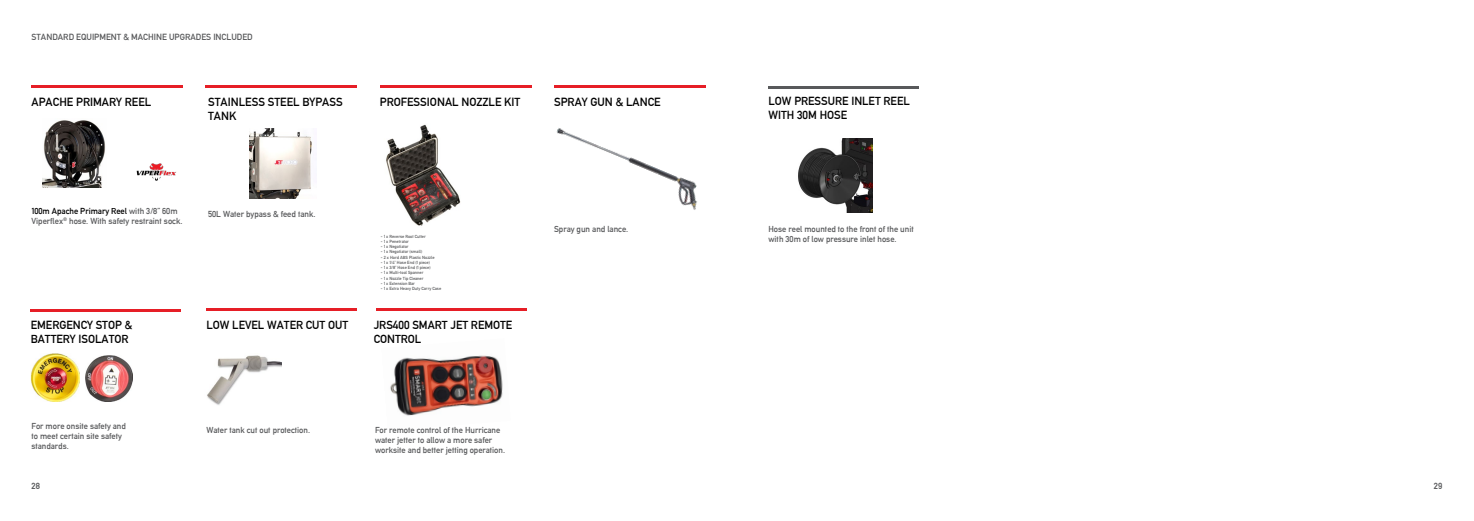
<style>
.page{position:relative;width:1474px;height:521px;background:#fff}
.page>*{position:absolute;margin:0;border:0;box-sizing:border-box;transform-origin:0 0}
.t1{font:11.64px/13.9px "Alte DIN1451 Mittelschrift";color:#000}
.t2{font:11.55px/13.8px "Alte DIN1451 Mittelschrift";color:#000}
.t3{font:8.75px "Alte DIN1451 Mittelschrift";color:#58595b}
.t4{font:8.75px "Alte DIN1451 Mittelschriftgepraegt";color:#58595b}
.t5{font:8.49px/10.2px "Alte DIN1451 Mittelschrift";color:#58595b}
.t6{font:4.38px "Alte DIN1451 Mittelschrift";color:#58595b}
.s1{color:#000}
</style>
<div class="page">
<img style="left:42px;top:120px;width:64px;height:67px">
<img style="left:249px;top:129px;width:63px;height:69px">
<img style="left:137px;top:163px;width:39px;height:18px">
<img style="left:556px;top:128px;width:141px;height:82px">
<hr style="left:32px;top:86px;width:151px;height:2px;background:#e61e26">
<hr style="left:206px;top:86px;width:151px;height:2px;background:#e61e26">
<hr style="left:380px;top:86px;width:151px;height:2px;background:#e61e26">
<hr style="left:554px;top:86px;width:151px;height:2px;background:#e61e26">
<img style="left:386px;top:124px;width:75px;height:102px">
<hr style="left:31px;top:309px;width:150px;height:2px;background:#e61e26">
<hr style="left:376px;top:308px;width:150px;height:3px;background:#e61e26">
<img style="left:31px;top:354px;width:49px;height:48px">
<img style="left:86px;top:355px;width:46px;height:46px">
<hr style="left:206px;top:308px;width:151px;height:3px;background:#e61e26">
<hr style="left:768px;top:86px;width:150px;height:3px;background:#58595b">
<img style="left:207px;top:355px;width:75px;height:50px">
<img style="left:390px;top:355px;width:113px;height:61px">
<img style="left:798px;top:138px;width:74px;height:75px">
<p class="t3" style="left:32px;top:31px;width:223px">STANDARD EQUIPMENT &amp; MACHINE UPGRADES INCLUDED</p>
<h1 class="t1" style="left:32px;top:95px;width:121px">APACHE PRIMARY REEL</h1>
<h1 class="t1" style="left:208px;top:95px;width:136px">STAINLESS STEEL BYPASS<br>TANK</h1>
<h1 class="t1" style="left:380px;top:95px;width:142px">PROFESSIONAL NOZZLE KIT</h1>
<h1 class="t1" style="left:554px;top:95px;width:108px">SPRAY GUN &amp; LANCE</h1>
<p class="t5" style="left:32px;top:205px;width:152px"><span class="s1">100m Apache Primary Reel</span> with 3/8” 60m<br>Viperflex<sup>®</sup> hose. With safety restraint sock.</p>
<p class="t5" style="left:208px;top:209px;width:109px">50L Water bypass &amp; feed tank.</p>
<p class="t6" style="left:381px;top:233px;width:46px">- 1 x Reverse Root Cutter</p>
<p class="t6" style="left:381px;top:239px;width:29px">- 1 x Penetrator</p>
<p class="t6" style="left:381px;top:244px;width:29px">- 1 x Negotiator</p>
<p class="t6" style="left:381px;top:249px;width:43px">- 1 x Negotiator (small)</p>
<p class="t6" style="left:381px;top:254px;width:55px">- 2 x Hard ABS Plastic Nozzle</p>
<p class="t6" style="left:381px;top:260px;width:51px">- 1 x 1/4” Hose End (1 piece)</p>
<p class="t6" style="left:381px;top:265px;width:51px">- 1 x 3/8” Hose End (1 piece)</p>
<p class="t6" style="left:381px;top:270px;width:44px">- 1 x Multi-tool Spanner</p>
<p class="t6" style="left:381px;top:275px;width:44px">- 1 x Nozzle Tip Cleaner</p>
<p class="t6" style="left:381px;top:281px;width:35px">- 1 x Extension Bar</p>
<p class="t6" style="left:381px;top:286px;width:62px">- 1 x Extra Heavy Duty Carry Case</p>
<p class="t5" style="left:554px;top:223px;width:76px">Spray gun and lance.</p>
<h2 class="t2" style="left:31px;top:318px;width:103px">EMERGENCY STOP &amp;<br>BATTERY ISOLATOR</h2>
<h2 class="t2" style="left:206px;top:317px;width:143px">LOW LEVEL WATER CUT OUT</h2>
<h2 class="t2" style="left:374px;top:318px;width:140px">JRS400 SMART JET REMOTE<br>CONTROL</h2>
<p class="t5" style="left:32px;top:421px;width:96px">For more onsite safety and to meet certain site safety standards.</p>
<p class="t5" style="left:206px;top:424px;width:105px">Water tank cut out protection.</p>
<p class="t5" style="left:375px;top:424px;width:131px">For remote control of the Hurricane water jetter to allow a more safer worksite and better jetting operation.</p>
<h2 class="t2" style="left:768px;top:94px;width:143px">LOW PRESSURE INLET REEL<br>WITH 30M HOSE</h2>
<p class="t5" style="left:768px;top:223px;width:147px">Hose reel mounted to the front of the unit with 30m of low pressure inlet hose.</p>
<p class="t4" style="left:32px;top:481px;width:10px">28</p>
<p class="t4" style="left:1433px;top:481px;width:10px">29</p>
</div>
